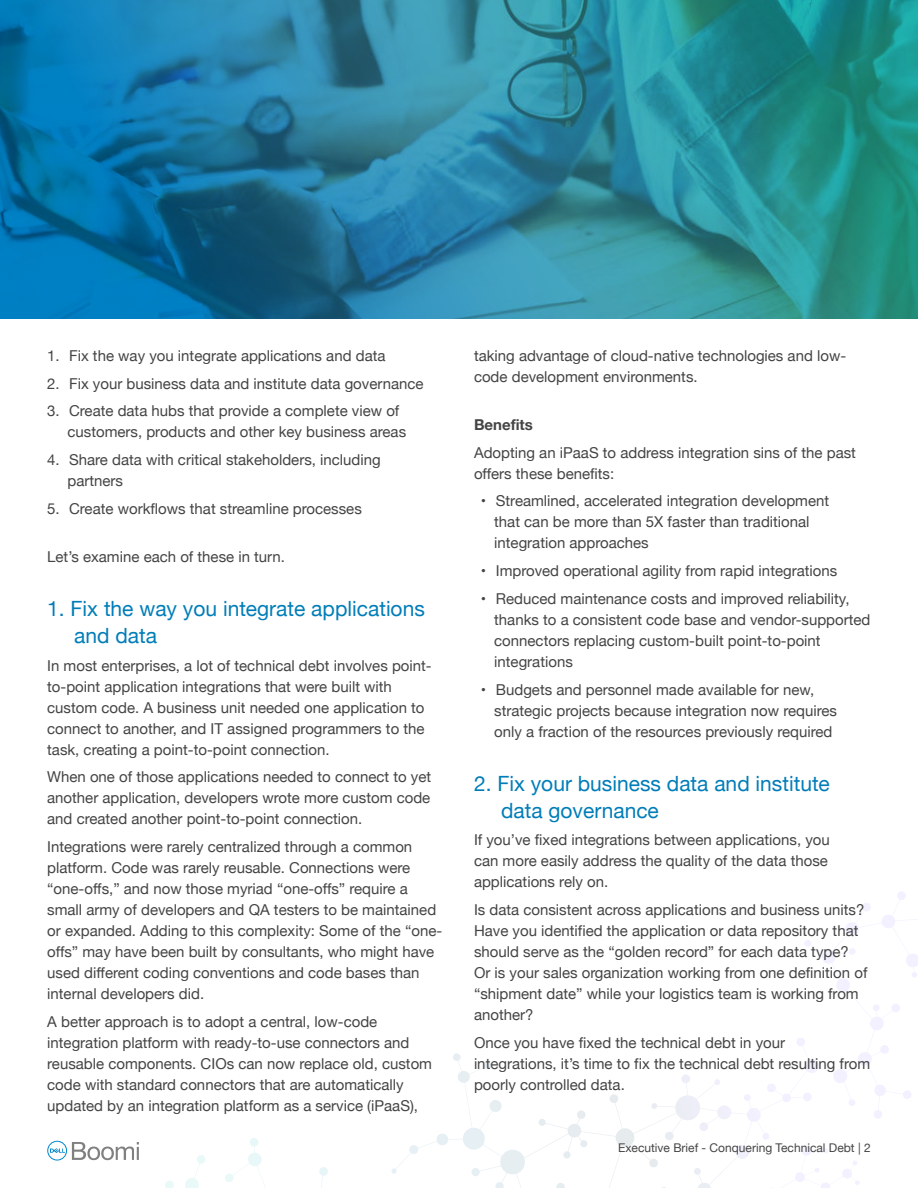
<style>
.page{position:relative;width:918px;height:1188px;background:#fff}
.page>*{position:absolute;margin:0;border:0;box-sizing:border-box;transform-origin:0 0}
.t1{font:21px/27px "Helvetica Neue";color:#007db8}
.t2{font:15px/21px "Helvetica Neue";color:#444}
.t3{font:700 15px "Helvetica Neue";color:#444}
.t4{font:12px "Helvetica Neue";color:#444}
</style>
<div class="page">
<svg style="left:577px;top:893px;width:322px;height:243px"></svg>
<svg style="left:47px;top:1141px;width:92px;height:20px"></svg>
<svg style="left:0;top:0;width:918px;height:319px"></svg>
<p class="t2" style="left:47px;top:346px;width:340px">1. Fix the way you integrate applications and data</p>
<p class="t2" style="left:47px;top:374px;width:378px">2. Fix your business data and institute data governance</p>
<p class="t2" style="left:67px;top:401px;width:340px;text-indent:-20px">3. Create data hubs that provide a complete view of customers, products and other key business areas</p>
<p class="t2" style="left:67px;top:450px;width:315px;text-indent:-20px">4. Share data with critical stakeholders, including partners</p>
<p class="t2" style="left:47px;top:499px;width:316px">5. Create workflows that streamline processes</p>
<p class="t2" style="left:47px;top:547px;width:239px">Let’s examine each of these in turn.</p>
<h1 class="t1" style="left:74px;top:596px;width:352px;text-indent:-27px">1. Fix the way you integrate applications and data</h1>
<p class="t2" style="left:47px;top:656px;width:386px">In most enterprises, a lot of technical debt involves point&shy;to-point application integrations that were built with custom code. A business unit needed one application to connect to another, and IT assigned programmers to the task, creating a point-to-point connection.</p>
<p class="t2" style="left:47px;top:767px;width:385px;text-align:justify">When one of those applications needed to connect to yet another application, developers wrote more custom code and created another point-to-point connection.</p>
<p class="t2" style="left:47px;top:837px;width:397px">Integrations were rarely centralized through a common platform. Code was rarely reusable. Connections were “one-offs,” and now those myriad “one-offs” require a small army of developers and QA testers to be maintained or expanded. Adding to this complexity: Some of the “one&shy;offs” may have been built by consultants, who might have used different coding conventions and code bases than internal developers did.</p>
<p class="t2" style="left:47px;top:1012px;width:386px">A better approach is to adopt a central, low-code integration platform with ready-to-use connectors and reusable components. CIOs can now replace old, custom code with standard connectors that are automatically updated by an integration platform as a service (iPaaS),</p>
<p class="t2" style="left:474px;top:346px;width:374px">taking advantage of cloud-native technologies and low&shy;code development environments.</p>
<p class="t3" style="left:474px;top:413px;width:60px">Benefits</p>
<p class="t2" style="left:474px;top:443px;width:384px">Adopting an iPaaS to address integration sins of the past offers these benefits:</p>
<p class="t2" style="left:494px;top:491px;width:336px;text-indent:-14px">• Streamlined, accelerated integration development that can be more than 5X faster than traditional integration approaches</p>
<p class="t2" style="left:481px;top:561px;width:358px">• Improved operational agility from rapid integrations</p>
<p class="t2" style="left:494px;top:589px;width:378px;text-indent:-14px">• Reduced maintenance costs and improved reliability, thanks to a consistent code base and vendor-supported connectors replacing custom-built point-to-point integrations</p>
<p class="t2" style="left:494px;top:680px;width:344px;text-indent:-14px">• Budgets and personnel made available for new, strategic projects because integration now requires only a fraction of the resources previously required</p>
<h1 class="t1" style="left:501px;top:771px;width:330px;text-indent:-27px">2. Fix your business data and institute data governance</h1>
<p class="t2" style="left:474px;top:830px;width:357px">If you’ve fixed integrations between applications, you can more easily address the quality of the data those applications rely on.</p>
<p class="t2" style="left:474px;top:900px;width:395px">Is data consistent across applications and business units?<br>Have you identified the application or data repository that should serve as the “golden record” for each data type?<br>Or is your sales organization working from one definition of “shipment date” while your logistics team is working from another?</p>
<p class="t2" style="left:474px;top:1033px;width:398px">Once you have fixed the technical debt in your integrations, it’s time to fix the technical debt resulting from poorly controlled data.</p>
<p class="t4" style="left:618px;top:1139px;width:254px">Executive Brief - Conquering Technical Debt | 2</p>
</div>
